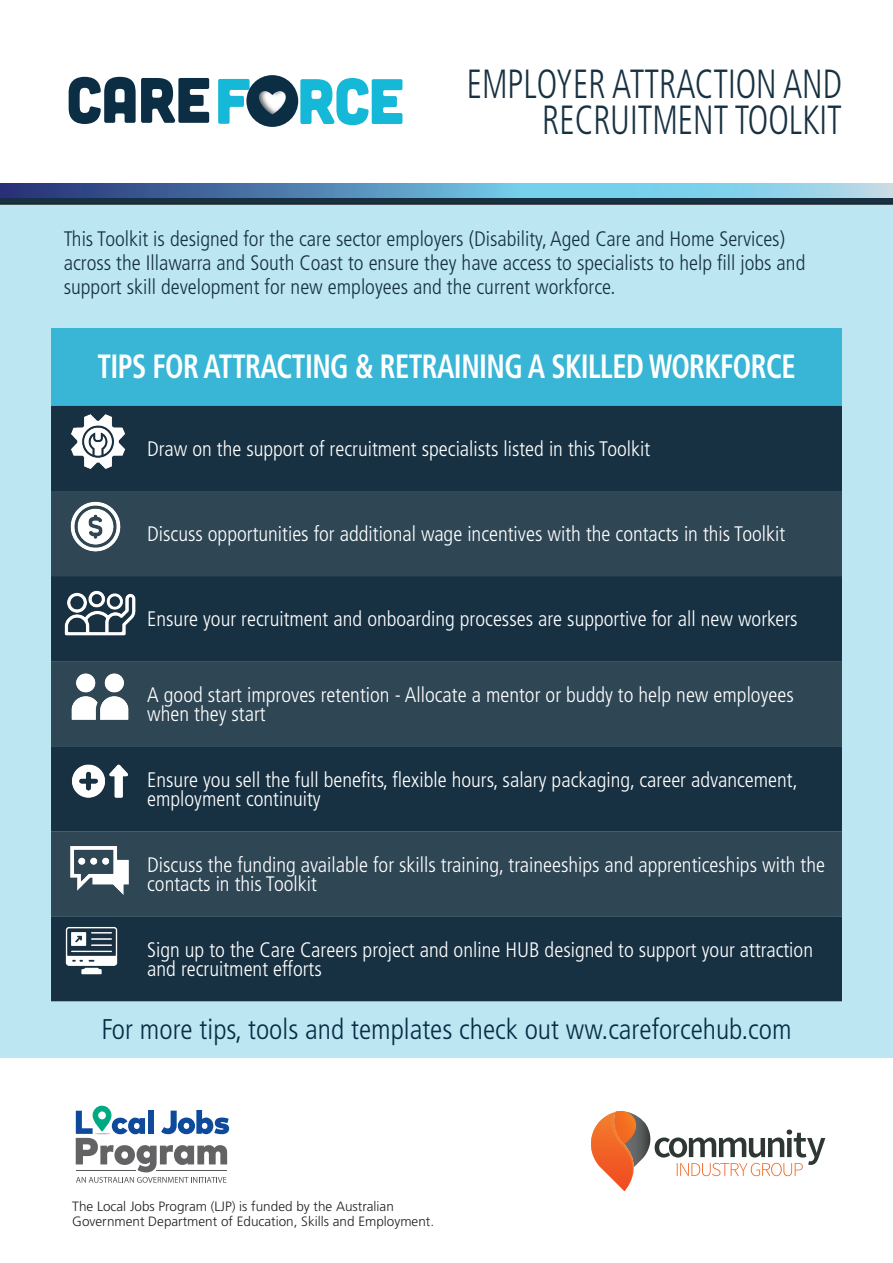
<style>
.page{position:relative;width:893px;height:1263px;background:#fff}
.page>*{position:absolute;margin:0;border:0;box-sizing:border-box;transform-origin:0 0}
.t1{font:64.05px "Cubano";color:#16b8d7}
.t2{font:300 condensed 40.65px/36px "Frutiger";color:#183142;text-align:right;scale:.85 1}
.t3{font:700 condensed 33.6px "Frutiger";letter-spacing:-.02em;color:#fff;scale:.85 1}
.t4{font:300 condensed 28.5px "Frutiger";color:#082d45}
.t5{font:300 condensed 21px/19.5px "Frutiger";color:#fff}
.t6{font:300 condensed 21px/24px "Frutiger";color:#183142}
.t7{font:300 13.5px/15px "Frutiger";color:#231f20}
</style>
<div class="page">
<div style="left:0;top:199px;width:893px;height:859px;background:#bce6f1"></div>
<svg style="left:590px;top:1111px;width:235px;height:80px"></svg>
<svg style="left:0;top:197px;width:893px;height:8px;background:#294151"></svg>
<svg style="left:0;top:184px;width:893px;height:13px;background:#659dc4"></svg>
<svg style="left:300px;top:78px;width:102px;height:47px"></svg>
<svg style="left:69px;top:77px;width:140px;height:47px"></svg>
<div style="left:246px;top:75px;width:52px;height:52px;background:#0b2e45;border-radius:50%"></div>
<img style="left:259px;top:91px;width:27px;height:23px">
<div style="left:51px;top:328px;width:791px;height:78px;background:#39b5d6"></div>
<div style="left:51px;top:406px;width:791px;height:595px;background:#183142"></div>
<svg style="left:51px;top:491px;width:791px;height:425px;background:#253d4d"></svg>
<img style="left:58px;top:489px;width:76px;height:68px">
<img style="left:53px;top:406px;width:90px;height:80px">
<img style="left:51px;top:557px;width:105px;height:88px">
<img style="left:58px;top:654px;width:84px;height:169px">
<img style="left:57px;top:828px;width:85px;height:85px">
<img style="left:54px;top:913px;width:75px;height:76px">
<svg style="left:76px;top:1106px;width:153px;height:77px"></svg>
<h1 class="t1" style="left:215px;top:60px;width:37px">F</h1>
<h2 class="t2" style="left:467px;top:66px;width:443px">EMPLOYER ATTRACTION AND<br>RECRUITMENT TOOLKIT</h2>
<p class="t6" style="left:64px;top:227px;width:743px">This Toolkit is designed for the care sector employers (Disability, Aged Care and Home Services) across the Illawarra and South Coast to ensure they have access to specialists to help fill jobs and support skill development for new employees and the current workforce.</p>
<h3 class="t3" style="left:97px;top:346px;width:823px">TIPS FOR ATTRACTING &amp; RETRAINING A SKILLED WORKFORCE</h3>
<p class="t5" style="left:147px;top:440px;width:504px">Draw on the support of recruitment specialists listed in this Toolkit</p>
<p class="t5" style="left:147px;top:525px;width:639px">Discuss opportunities for additional wage incentives with the contacts in this Toolkit</p>
<p class="t5" style="left:147px;top:610px;width:652px">Ensure your recruitment and onboarding processes are supportive for all new workers</p>
<p class="t5" style="left:147px;top:685px;width:648px">A good start improves retention - Allocate a mentor or buddy to help new employees when they start</p>
<p class="t5" style="left:147px;top:770px;width:652px">Ensure you sell the full benefits, flexible hours, salary packaging, career advancement, employment continuity</p>
<p class="t5" style="left:147px;top:855px;width:679px">Discuss the funding available for skills training, traineeships and apprenticeships with the contacts in this Toolkit</p>
<p class="t5" style="left:147px;top:940px;width:667px">Sign up to the Care Careers project and online HUB designed to support your attraction and recruitment efforts</p>
<h3 class="t4" style="left:101px;top:1013px;width:692px">For more tips, tools and templates check out ww.careforcehub.com</h3>
<p class="t7" style="left:72px;top:1199px;width:363px">The Local Jobs Program (LJP) is funded by the Australian<br>Government Department of Education, Skills and Employment.</p>
</div>
